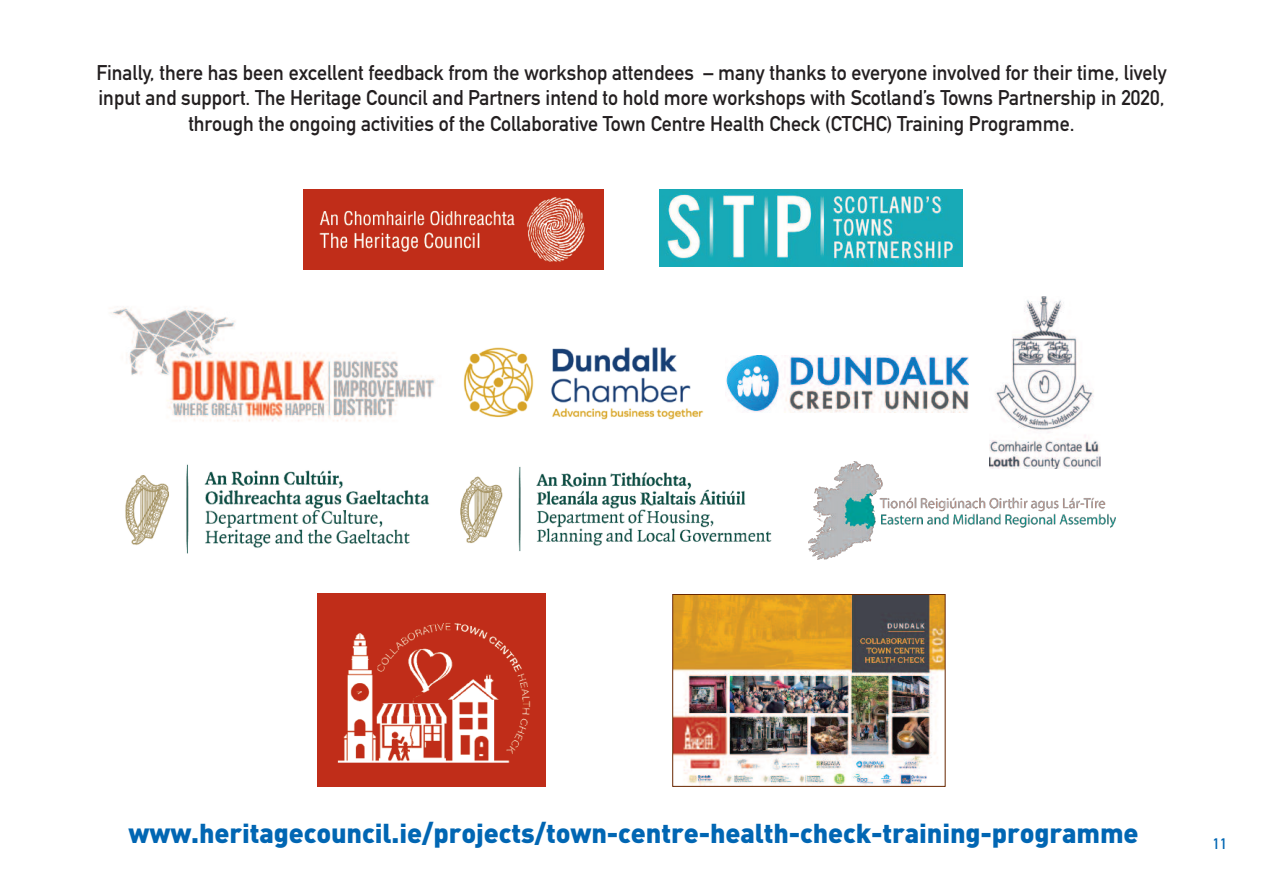
<style>
.page{position:relative;width:1263px;height:893px;background:#fff}
.page>*{position:absolute;margin:0;border:0;box-sizing:border-box;transform-origin:0 0}
.t1{font:900 27px "DIN";letter-spacing:-.005em;color:#0166b3}
.t2{font:700 21px/25.5px "DIN Alternate";color:#231f20;text-align:center;scale:.95 1}
.t3{font:700 15px "DIN Alternate";color:#0166b3}
</style>
<div class="page">
<img style="left:304px;top:190px;width:300px;height:79px">
<img style="left:674px;top:596px;width:269px;height:189px">
<div style="left:672px;top:594px;width:273px;height:193px;border:1px solid #682701"></div>
<div style="left:317px;top:593px;width:229px;height:194px;background:#c02d19"></div>
<img style="left:337px;top:623px;width:194px;height:140px">
<img style="left:111px;top:307px;width:324px;height:115px">
<img style="left:989px;top:297px;width:111px;height:165px">
<img style="left:463px;top:347px;width:241px;height:73px">
<img style="left:726px;top:355px;width:243px;height:57px">
<img style="left:125px;top:464px;width:304px;height:90px">
<img style="left:808px;top:462px;width:307px;height:97px">
<img style="left:460px;top:467px;width:312px;height:85px">
<img style="left:660px;top:190px;width:302px;height:76px">
<p class="t2" style="left:96px;top:60px;width:1128px">Finally, there has been excellent feedback from the workshop attendees – many thanks to everyone involved for their time, lively input and support. The Heritage Council and Partners intend to hold more workshops with Scotland’s Towns Partnership in 2020, through the ongoing activities of the Collaborative Town Centre Health Check (CTCHC) Training Programme.</p>
<p class="t1" style="left:129px;top:818px;width:1011px">www.heritagecouncil.ie/projects/town-centre-health-check-training-programme</p>
<p class="t3" style="left:1213px;top:835px;width:16px">11</p>
</div>
